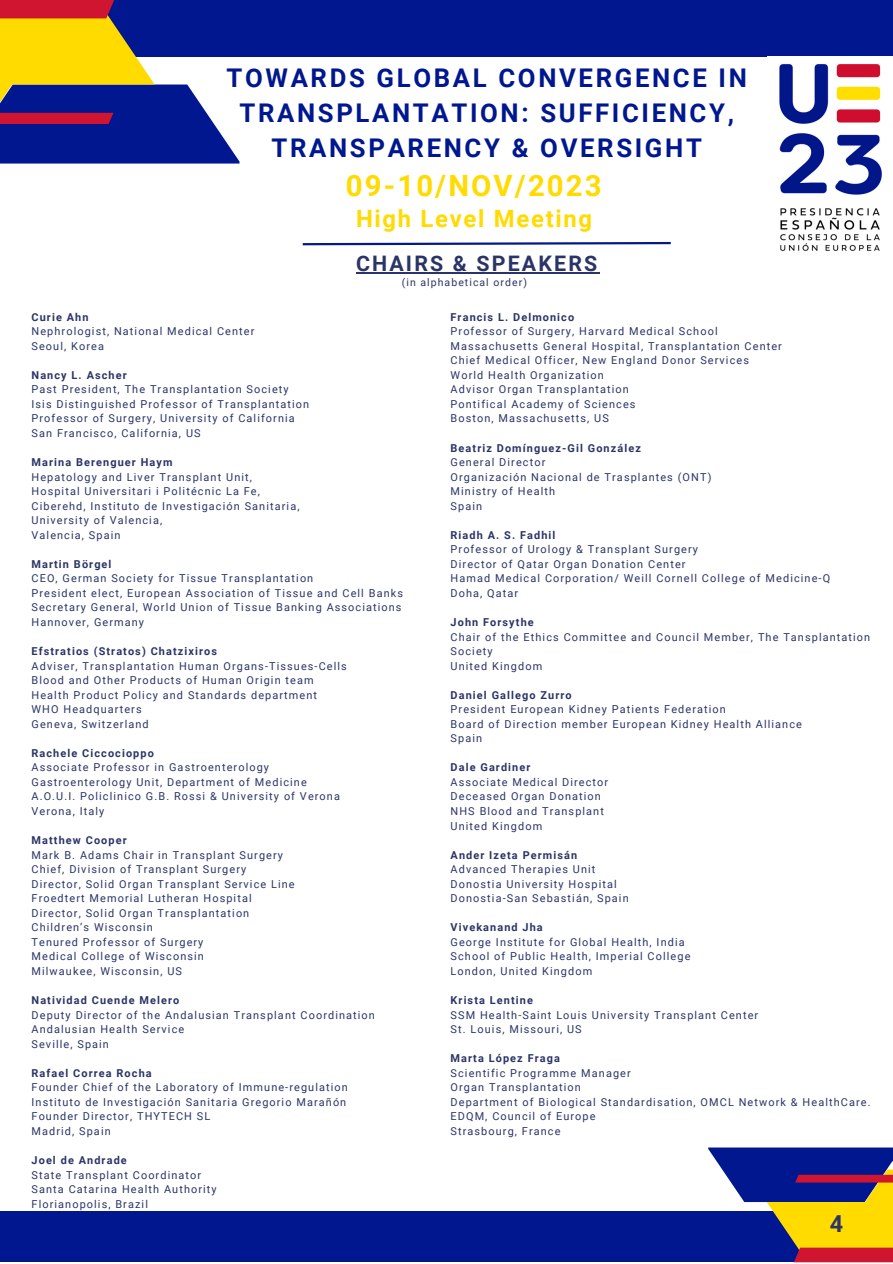
<style>
.page{position:relative;width:893px;height:1264px;background:#fff}
.page>*{position:absolute;margin:0;border:0;box-sizing:border-box;transform-origin:0 0}
.t1{font:700 29.4px "Roboto";letter-spacing:.075em;color:#ffdb00}
.t2{font:700 25.8px/34.8px "Roboto";letter-spacing:.1em;color:#00178f;text-align:center}
.t3{font:700 23.85px "Roboto";letter-spacing:.07em;color:#ffdb00}
.t4{font:700 23.4px "Roboto";color:#2b3467}
.t5{font:700 21.45px "Roboto";letter-spacing:.1em;color:#2b3467}
.t6{font:10.95px/14.5px "Roboto";letter-spacing:.1em;color:#2b3467}
.t7{font:700 10.95px "Roboto";letter-spacing:.1em;color:#2b3467}
.t8{font:10.5px "Roboto";letter-spacing:.1em;color:#2b3467}
</style>
<div class="page">
<svg style="left:302px;top:241px;width:369px;height:5px"></svg>
<div style="left:0;top:0;width:892px;height:57px;background:#00178f"></div>
<div style="left:0;top:1211px;width:892px;height:51px;background:#00178f"></div>
<svg style="left:0;top:0;width:239px;height:163px"></svg>
<svg style="left:708px;top:1147px;width:184px;height:115px"></svg>
<img style="left:779px;top:64px;width:103px;height:187px">
<hr style="left:356px;top:272px;width:243px;height:1px;background:#2b3467">
<p class="t2" style="left:226px;top:61px;width:522px">TOWARDS GLOBAL CONVERGENCE IN<br>TRANSPLANTATION: SUFFICIENCY,<br>TRANSPARENCY &amp; OVERSIGHT</p>
<p class="t1" style="left:346px;top:169px;width:257px">09-10/NOV/2023</p>
<p class="t3" style="left:356px;top:204px;width:237px">High Level Meeting</p>
<p class="t5" style="left:356px;top:251px;width:243px">CHAIRS &amp; SPEAKERS</p>
<p class="t8" style="left:402px;top:277px;width:127px">(in alphabetical order)</p>
<p class="t7" style="left:32px;top:310px;width:58px">Curie Ahn</p>
<p class="t6" style="left:32px;top:324px;width:224px">Nephrologist, National Medical Center</p>
<p class="t6" style="left:32px;top:339px;width:74px">Seoul, Korea</p>
<p class="t7" style="left:32px;top:369px;width:97px">Nancy L. Ascher</p>
<p class="t6" style="left:32px;top:382px;width:258px">Past President, The Transplantation Society</p>
<p class="t6" style="left:32px;top:397px;width:279px">Isis Distinguished Professor of Transplantation</p>
<p class="t6" style="left:32px;top:411px;width:265px">Professor of Surgery, University of California</p>
<p class="t6" style="left:32px;top:426px;width:170px">San Francisco, California, US</p>
<p class="t7" style="left:32px;top:456px;width:142px">Marina Berenguer Haym</p>
<p class="t6" style="left:32px;top:469px;width:222px">Hepatology and Liver Transplant Unit,</p>
<p class="t6" style="left:32px;top:484px;width:230px">Hospital Universitari i Politécnic La Fe,</p>
<p class="t6" style="left:32px;top:498px;width:269px">Ciberehd, Instituto de Investigación Sanitaria,</p>
<p class="t6" style="left:32px;top:513px;width:132px">University of Valencia,</p>
<p class="t6" style="left:32px;top:528px;width:90px">Valencia, Spain</p>
<p class="t7" style="left:32px;top:557px;width:81px">Martin Börgel</p>
<p class="t6" style="left:32px;top:571px;width:283px">CEO, German Society for Tissue Transplantation</p>
<p class="t6" style="left:32px;top:586px;width:373px">President elect, European Association of Tissue and Cell Banks</p>
<p class="t6" style="left:32px;top:600px;width:371px">Secretary General, World Union of Tissue Banking Associations</p>
<p class="t6" style="left:32px;top:615px;width:114px">Hannover, Germany</p>
<p class="t7" style="left:32px;top:645px;width:187px">Efstratios (Stratos) Chatzixiros</p>
<p class="t6" style="left:32px;top:658px;width:317px">Adviser, Transplantation Human Organs-Tissues-Cells</p>
<p class="t6" style="left:32px;top:673px;width:283px">Blood and Other Products of Human Origin team</p>
<p class="t6" style="left:32px;top:687px;width:287px">Health Product Policy and Standards department</p>
<p class="t6" style="left:32px;top:702px;width:112px">WHO Headquarters</p>
<p class="t6" style="left:32px;top:716px;width:119px">Geneva, Switzerland</p>
<p class="t7" style="left:32px;top:746px;width:124px">Rachele Ciccocioppo</p>
<p class="t6" style="left:32px;top:760px;width:239px">Associate Professor in Gastroenterology</p>
<p class="t6" style="left:32px;top:775px;width:277px">Gastroenterology Unit, Department of Medicine</p>
<p class="t6" style="left:32px;top:789px;width:310px">A.O.U.I. Policlinico G.B. Rossi &amp; University of Verona</p>
<p class="t6" style="left:32px;top:804px;width:74px">Verona, Italy</p>
<p class="t7" style="left:32px;top:834px;width:97px">Matthew Cooper</p>
<p class="t6" style="left:32px;top:847px;width:253px">Mark B. Adams Chair in Transplant Surgery</p>
<p class="t6" style="left:32px;top:862px;width:216px">Chief, Division of Transplant Surgery</p>
<p class="t6" style="left:32px;top:876px;width:265px">Director, Solid Organ Transplant Service Line</p>
<p class="t6" style="left:32px;top:891px;width:221px">Froedtert Memorial Lutheran Hospital</p>
<p class="t6" style="left:32px;top:905px;width:219px">Director, Solid Organ Transplantation</p>
<p class="t6" style="left:32px;top:920px;width:123px">Children’s Wisconsin</p>
<p class="t6" style="left:32px;top:934px;width:173px">Tenured Professor of Surgery</p>
<p class="t6" style="left:32px;top:949px;width:174px">Medical College of Wisconsin</p>
<p class="t6" style="left:32px;top:963px;width:152px">Milwaukee, Wisconsin, US</p>
<p class="t7" style="left:32px;top:993px;width:149px">Natividad Cuende Melero</p>
<p class="t6" style="left:32px;top:1007px;width:345px">Deputy Director of the Andalusian Transplant Coordination</p>
<p class="t6" style="left:32px;top:1022px;width:154px">Andalusian Health Service</p>
<p class="t6" style="left:32px;top:1036px;width:79px">Seville, Spain</p>
<p class="t7" style="left:32px;top:1066px;width:122px">Rafael Correa Rocha</p>
<p class="t6" style="left:32px;top:1080px;width:318px">Founder Chief of the Laboratory of Immune-regulation</p>
<p class="t6" style="left:32px;top:1094px;width:316px">Instituto de Investigación Sanitaria Gregorio Marañón</p>
<p class="t6" style="left:32px;top:1109px;width:180px">Founder Director, THYTECH SL</p>
<p class="t6" style="left:32px;top:1123px;width:81px">Madrid, Spain</p>
<p class="t7" style="left:32px;top:1153px;width:97px">Joel de Andrade</p>
<p class="t6" style="left:32px;top:1167px;width:171px">State Transplant Coordinator</p>
<p class="t6" style="left:32px;top:1181px;width:187px">Santa Catarina Health Authority</p>
<p class="t6" style="left:32px;top:1196px;width:118px">Florianopolis, Brazil</p>
<p class="t7" style="left:450px;top:310px;width:125px">Francis L. Delmonico</p>
<p class="t6" style="left:450px;top:324px;width:268px">Professor of Surgery, Harvard Medical School</p>
<p class="t6" style="left:450px;top:339px;width:333px">Massachusetts General Hospital, Transplantation Center</p>
<p class="t6" style="left:450px;top:353px;width:300px">Chief Medical Officer, New England Donor Services</p>
<p class="t6" style="left:450px;top:368px;width:155px">World Health Organization</p>
<p class="t6" style="left:450px;top:382px;width:180px">Advisor Organ Transplantation</p>
<p class="t6" style="left:450px;top:397px;width:186px">Pontifical Academy of Sciences</p>
<p class="t6" style="left:450px;top:411px;width:160px">Boston, Massachusetts, US</p>
<p class="t7" style="left:450px;top:441px;width:192px">Beatriz Domínguez-Gil González</p>
<p class="t6" style="left:450px;top:455px;width:96px">General Director</p>
<p class="t6" style="left:450px;top:469px;width:262px">Organización Nacional de Trasplantes (ONT)</p>
<p class="t6" style="left:450px;top:484px;width:106px">Ministry of Health</p>
<p class="t6" style="left:450px;top:498px;width:33px">Spain</p>
<p class="t7" style="left:450px;top:528px;width:106px">Riadh A. S. Fadhil</p>
<p class="t6" style="left:450px;top:542px;width:249px">Professor of Urology &amp; Transplant Surgery</p>
<p class="t6" style="left:450px;top:557px;width:236px">Director of Qatar Organ Donation Center</p>
<p class="t6" style="left:450px;top:571px;width:381px">Hamad Medical Corporation/ Weill Cornell College of Medicine-Q</p>
<p class="t6" style="left:450px;top:586px;width:69px">Doha, Qatar</p>
<p class="t7" style="left:450px;top:616px;width:85px">John Forsythe</p>
<p class="t6" style="left:450px;top:629px;width:421px">Chair of the Ethics Committee and Council Member, The Tansplantation<br>Society</p>
<p class="t6" style="left:450px;top:658px;width:93px">United Kingdom</p>
<p class="t7" style="left:450px;top:688px;width:122px">Daniel Gallego Zurro</p>
<p class="t6" style="left:450px;top:702px;width:277px">President European Kidney Patients Federation</p>
<p class="t6" style="left:450px;top:716px;width:353px">Board of Direction member European Kidney Health Alliance</p>
<p class="t6" style="left:450px;top:731px;width:33px">Spain</p>
<p class="t7" style="left:450px;top:761px;width:81px">Dale Gardiner</p>
<p class="t6" style="left:450px;top:775px;width:159px">Associate Medical Director</p>
<p class="t6" style="left:450px;top:789px;width:152px">Deceased Organ Donation</p>
<p class="t6" style="left:450px;top:804px;width:155px">NHS Blood and Transplant</p>
<p class="t6" style="left:450px;top:818px;width:93px">United Kingdom</p>
<p class="t7" style="left:450px;top:848px;width:128px">Ander Izeta Permisán</p>
<p class="t6" style="left:450px;top:862px;width:146px">Advanced Therapies Unit</p>
<p class="t6" style="left:450px;top:876px;width:168px">Donostia University Hospital</p>
<p class="t6" style="left:450px;top:891px;width:180px">Donostia-San Sebastián, Spain</p>
<p class="t7" style="left:450px;top:921px;width:94px">Vivekanand Jha</p>
<p class="t6" style="left:450px;top:934px;width:235px">George Institute for Global Health, India</p>
<p class="t6" style="left:450px;top:949px;width:241px">School of Public Health, Imperial College</p>
<p class="t6" style="left:450px;top:963px;width:143px">London, United Kingdom</p>
<p class="t7" style="left:450px;top:993px;width:84px">Krista Lentine</p>
<p class="t6" style="left:450px;top:1007px;width:309px">SSM Health-Saint Louis University Transplant Center</p>
<p class="t6" style="left:450px;top:1022px;width:133px">St. Louis, Missouri, US</p>
<p class="t7" style="left:450px;top:1052px;width:111px">Marta López Fraga</p>
<p class="t6" style="left:450px;top:1065px;width:182px">Scientific Programme Manager</p>
<p class="t6" style="left:450px;top:1080px;width:132px">Organ Transplantation</p>
<p class="t6" style="left:450px;top:1094px;width:421px">Department of Biological Standardisation, OMCL Network &amp; HealthCare.<br>EDQM, Council of Europe</p>
<p class="t6" style="left:450px;top:1123px;width:111px">Strasbourg, France</p>
<p class="t4" style="left:829px;top:1209px;width:15px">4</p>
</div>
